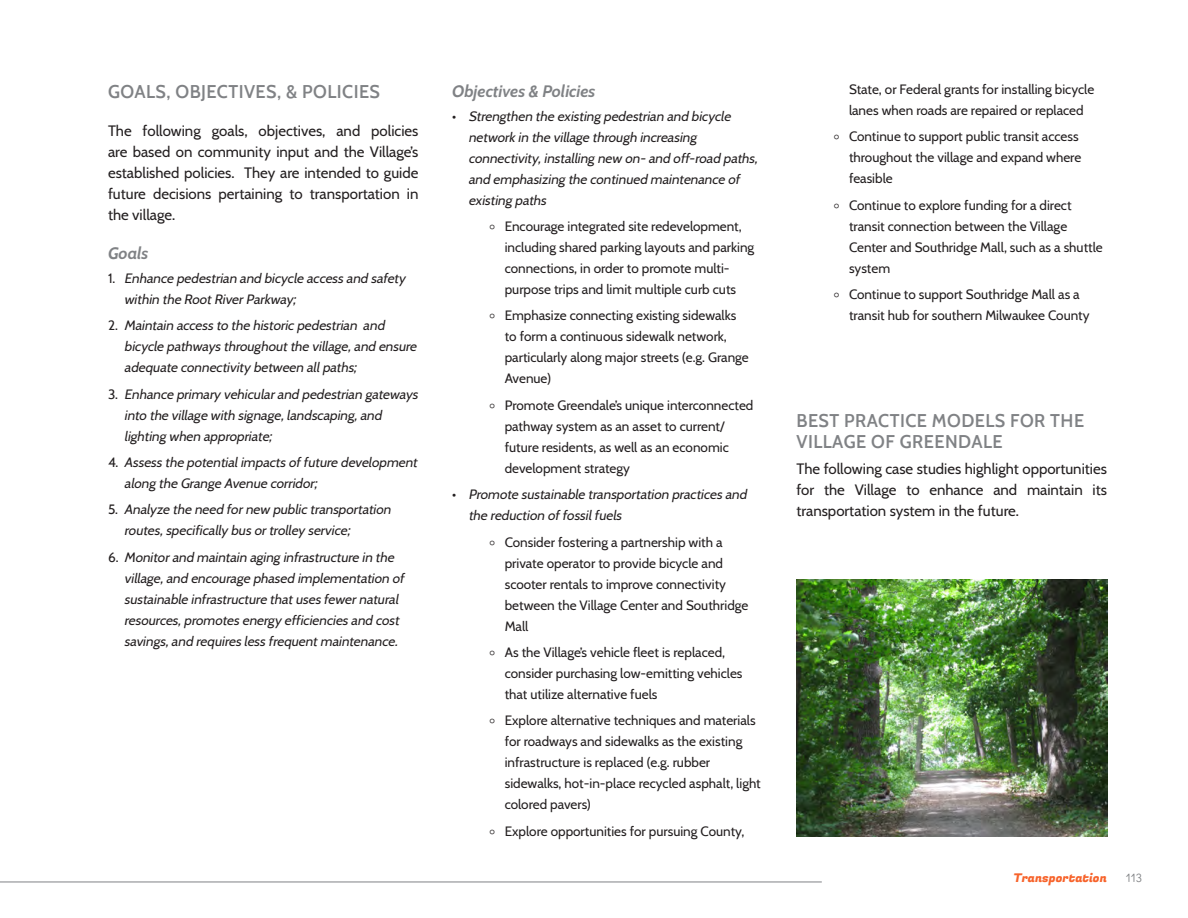
<style>
.page{position:relative;width:1188px;height:918px;background:#fff}
.page>*{position:absolute;margin:0;border:0;box-sizing:border-box;transform-origin:0 0}
.Header_2{font:600 18px/21px "Cabin";letter-spacing:.025em;color:#808285}
.Body_Text{font:600 18px "Cabin";letter-spacing:.025em;color:#808285}
.Header_3{font:italic 700 16.5px "Cabin";color:#808285}
.Body_Text-2{font:15px/21px "Cabin";color:#231f20;text-align:justify}
.t1{font:13.5px/21px "Cabin";color:#231f20}
.t2{font:italic 13.5px/21px "Cabin";color:#231f20}
.t3{font:12px "Fugaz One";color:#f7632b}
.t4{font:12px "Didact Gothic";color:#808285}
.s1{font-style:normal}
.s2{font-family:"Lucida Sans Unicode"}
</style>
<div class="page">
<hr style="left:0;top:882px;width:822px;height:1px;background:#808285">
<img style="left:797px;top:579px;width:310px;height:258px">
<p class="Body_Text" style="left:108px;top:78px;width:274px">GOALS, OBJECTIVES, &amp; POLICIES</p>
<p class="Body_Text-2" style="left:108px;top:119px;width:312px">The following goals, objectives, and policies are based on community input and the Village’s established policies. They are intended to guide future decisions pertaining to transportation in the village.</p>
<p class="Header_3" style="left:108px;top:240px;width:42px">Goals</p>
<p class="t2" style="left:124px;top:267px;width:286px;text-indent:-16px"><span class="s1">1 .</span> Enhance pedestrian and bicycle accessand safety within the RootRiverParkway;</p>
<p class="t2" style="left:124px;top:314px;width:297px;text-indent:-16px"><span class="s1">2 .</span> Maintain accessto the historicpedestrian and bicycle pathwaysthroughoutthe village,and ensure adequate connectivity between allpaths;</p>
<p class="t2" style="left:124px;top:383px;width:299px;text-indent:-16px"><span class="s1">3 .</span> Enhance primary vehicularand pedestrian gateways into the village with signage,landscaping,and lighting when appropriate;</p>
<p class="t2" style="left:124px;top:451px;width:298px;text-indent:-16px"><span class="s1">4 .</span> Assessthe potentialimpactsoffuture development along the Grange Avenue corridor;</p>
<p class="t2" style="left:124px;top:498px;width:272px;text-indent:-16px"><span class="s1">5 .</span> Analyze the need fornew publictransportation routes,specifically busortrolley service;</p>
<p class="t2" style="left:124px;top:546px;width:285px;text-indent:-16px"><span class="s1">6 .</span> Monitorand maintain aging infrastructure in the village,and encourage phased implementation of sustainable infrastructure thatusesfewernatural resources,promotesenergy efficienciesand cost savings,and requireslessfrequentmaintenance.</p>
<p class="Header_3" style="left:452px;top:78px;width:145px">Objectives &amp; Policies</p>
<p class="t2" style="left:468px;top:104px;width:294px;text-indent:-16px"><span class="s1">•</span> Strengthen the existing pedestrian and bicycle networkin the village through increasing connectivity,installing new on-and off-road paths, and emphasizing the continued maintenance of existing paths</p>
<p class="t1" style="left:505px;top:215px;width:251px;text-indent:-16px"><span class="s2">◦</span> Encourage integrated site redevelopment, including shared parking layouts and parking connections, in order to promote multi&shy;purpose trips and limit multiple curb cuts</p>
<p class="t1" style="left:505px;top:304px;width:246px;text-indent:-16px"><span class="s2">◦</span> Emphasize connecting existing sidewalks to form a continuous sidewalk network, particularly along major streets (e.g. Grange Avenue)</p>
<p class="t1" style="left:505px;top:394px;width:250px;text-indent:-16px"><span class="s2">◦</span> Promote Greendale’s unique interconnected pathway system as an asset to current/ future residents, as well as an economic development strategy</p>
<p class="t2" style="left:468px;top:483px;width:283px;text-indent:-16px"><span class="s1">•</span> Promote sustainable transportation practicesand the reduction offossilfuels</p>
<p class="t1" style="left:505px;top:530px;width:245px;text-indent:-16px"><span class="s2">◦</span> Consider fostering a partnership with a private operator to provide bicycle and scooter rentals to improve connectivity between the Village Center and Southridge Mall</p>
<p class="t1" style="left:505px;top:641px;width:239px;text-indent:-16px"><span class="s2">◦</span> As the Village’s vehicle fleet is replaced, consider purchasing low-emitting vehicles that utilize alternative fuels</p>
<p class="t1" style="left:505px;top:709px;width:258px;text-indent:-16px"><span class="s2">◦</span> Explore alternative techniques and materials for roadways and sidewalks as the existing infrastructure is replaced (e.g. rubber sidewalks, hot-in-place recycled asphalt, light colored pavers)</p>
<p class="t1" style="left:489px;top:820px;width:257px"><span class="s2">◦</span> Explore opportunities for pursuing County,</p>
<p class="t1" style="left:849px;top:78px;width:247px">State, or Federal grants for installing bicycle lanes when roads are repaired or replaced</p>
<p class="t1" style="left:849px;top:125px;width:234px;text-indent:-16px"><span class="s2">◦</span> Continue to support public transit access throughout the village and expand where feasible</p>
<p class="t1" style="left:849px;top:194px;width:255px;text-indent:-16px"><span class="s2">◦</span> Continue to explore funding for a direct transit connection between the Village Center and Southridge Mall, such as a shuttle system</p>
<p class="t1" style="left:849px;top:283px;width:242px;text-indent:-16px"><span class="s2">◦</span> Continue to support Southridge Mall as a transit hub for southern Milwaukee County</p>
<p class="Header_2" style="left:796px;top:409px;width:289px">BEST PRACTICE MODELS FOR THE<br>VILLAGE OF GREENDALE</p>
<p class="Body_Text-2" style="left:796px;top:458px;width:312px">The following case studies highlight opportunities for the Village to enhance and maintain its transportation system in the future.</p>
<p class="t3" style="left:1013px;top:870px;width:95px">Transportation</p>
<p class="t4" style="left:1126px;top:869px;width:18px">113</p>
</div>
